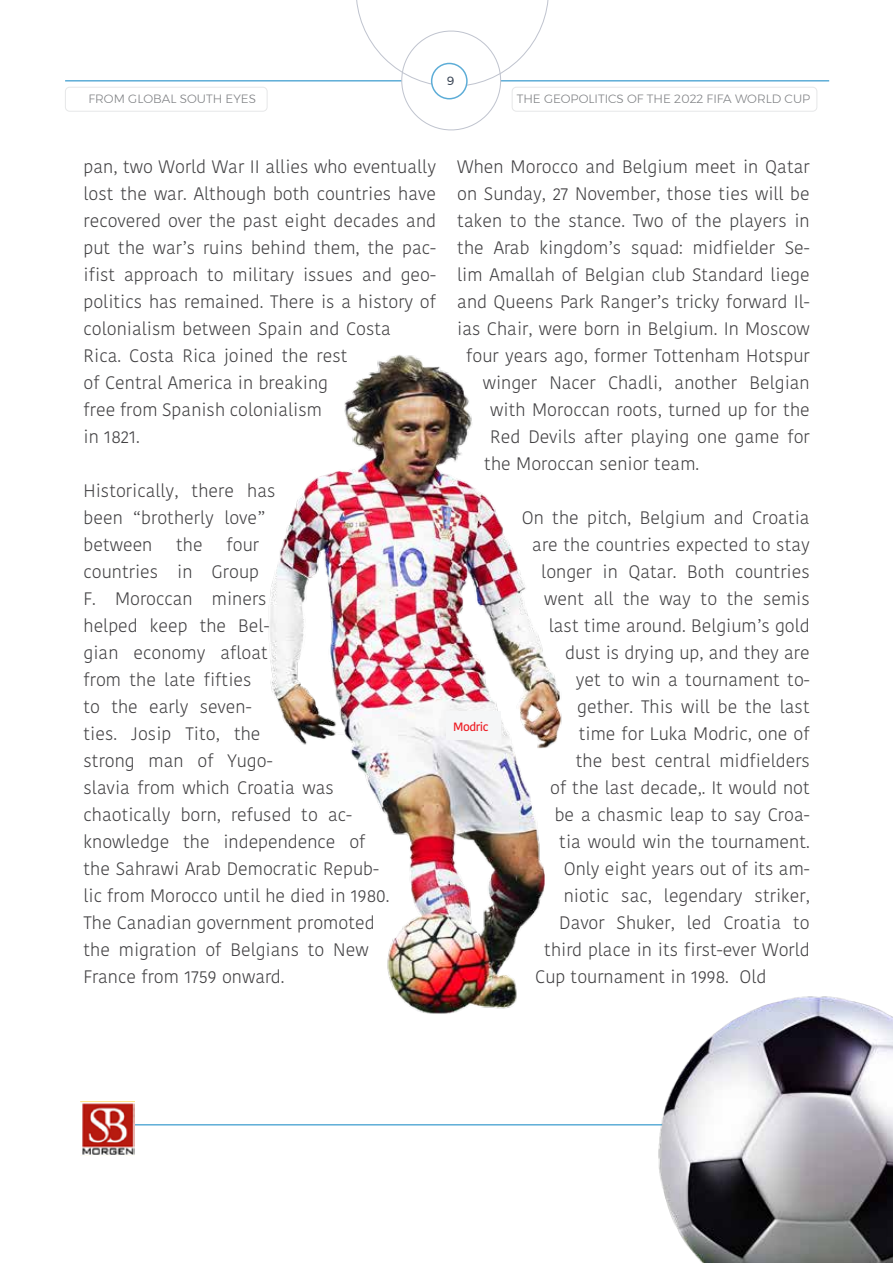
<style>
.page{position:relative;width:893px;height:1263px;background:#fff}
.page>*{position:absolute;margin:0;border:0;box-sizing:border-box;transform-origin:0 0}
.t1{font:300 18px/27px "Kohinoor Telugu";color:#414042}
.t2{font:300 12px "Montserrat";color:#808285}
.t3{font:500 12px "Kohinoor Telugu";letter-spacing:-.04em;color:#ed1d24}
.t4{font:12px "Montserrat";color:#394454}
</style>
<div class="page">
<img style="left:270px;top:355px;width:292px;height:659px">
<div style="left:446px;top:712px;width:55px;height:28px;background:#f5f6f7"></div>
<hr style="left:129px;top:1124px;width:542px;height:1px;background:#5dadd7">
<img style="left:81px;top:1101px;width:53px;height:54px">
<img style="left:624px;top:996px;width:269px;height:267px">
<hr style="left:65px;top:80px;width:764px;height:2px;background:#5dadd7">
<svg style="left:346px;top:0;width:212px;height:131px"></svg>
<div style="left:432px;top:63px;width:35px;height:36px;background:#fff;border-radius:50%"></div>
<div style="left:431px;top:63px;width:37px;height:36px;border:2px solid #5dadd7;border-radius:50%"></div>
<div style="left:65px;top:87px;width:202px;height:24px;border:1px solid #e6e7e8;border-radius:4px"></div>
<div style="left:512px;top:87px;width:305px;height:24px;border:1px solid #e6e7e8;border-radius:4px"></div>
<p class="t4" style="left:447px;top:72px;width:9px">9</p>
<p class="t2" style="left:89px;top:90px;width:169px">FROM GLOBAL SOUTH EYES</p>
<p class="t2" style="left:517px;top:90px;width:295px">THE GEOPOLITICS OF THE 2022 FIFA WORLD CUP</p>
<p class="t1" style="left:84px;top:154px;width:354px">pan, two World War II allies who eventually lost the war. Although both countries have recovered over the past eight decades and put the war’s ruins behind them, the pac&shy;ifist approach to military issues and geo&shy;politics has remained. There is a history of colonialism between Spain and Costa<br>Rica. Costa Rica joined the rest<br>of Central America in breaking<br>free from Spanish colonialism<br>in 1821.</p>
<p class="t1" style="left:84px;top:478px;width:193px">Historically, there has been “brotherly love” between</p>
<p class="t1" style="left:84px;top:532px;width:307px;text-indent:143px">four<br>countries in Group<br>F. Moroccan miners<br>helped keep the Bel-<br>gian economy afloat<br>from the late fifties<br>to the early seven-<br>ties. Josip Tito, the<br>strong man of Yugo-<br>slavia from which Croatia was chaotically born, refused to ac&shy;knowledge the independence of the Sahrawi Arab Democratic Repub&shy;lic from Morocco until he died in 1980.<br>The Canadian government promoted the migration of Belgians to New<br>France from 1759 onward.</p>
<p class="t1" style="left:176px;top:532px;width:28px">the</p>
<p class="t1" style="left:457px;top:154px;width:354px">When Morocco and Belgium meet in Qatar</p>
<p class="t1" style="left:457px;top:181px;width:354px">on Sunday, 27 November, those ties will be</p>
<p class="t1" style="left:457px;top:208px;width:354px">taken to the stance. Two of the players in</p>
<p class="t1" style="left:457px;top:235px;width:354px">the Arab kingdom’s squad: midfielder Se-</p>
<p class="t1" style="left:457px;top:262px;width:354px">lim Amallah of Belgian club Standard liege</p>
<p class="t1" style="left:457px;top:289px;width:354px">and Queens Park Ranger’s tricky forward Il-</p>
<p class="t1" style="left:457px;top:316px;width:354px">ias Chair, were born in Belgium. In Moscow</p>
<p class="t1" style="left:466px;top:343px;width:345px">four years ago, former Tottenham Hotspur</p>
<p class="t1" style="left:483px;top:370px;width:328px">winger Nacer Chadli, another Belgian</p>
<p class="t1" style="left:490px;top:397px;width:321px">with Moroccan roots, turned up for the</p>
<p class="t1" style="left:490px;top:424px;width:321px">Red Devils after playing one game for</p>
<p class="t1" style="left:484px;top:451px;width:216px">the Moroccan senior team.</p>
<p class="t3" style="left:453px;top:720px;width:37px">Modric</p>
<p class="t1" style="left:522px;top:505px;width:289px">On the pitch, Belgium and Croatia</p>
<p class="t1" style="left:532px;top:532px;width:279px">are the countries expected to stay</p>
<p class="t1" style="left:541px;top:559px;width:270px">longer in Qatar. Both countries</p>
<p class="t1" style="left:544px;top:586px;width:267px">went all the way to the semis</p>
<p class="t1" style="left:549px;top:613px;width:263px">last time around. Belgium’s gold</p>
<p class="t1" style="left:565px;top:640px;width:246px">dust is drying up, and they are</p>
<p class="t1" style="left:576px;top:667px;width:235px">yet to win a tournament to-</p>
<p class="t1" style="left:577px;top:694px;width:234px">gether. This will be the last</p>
<p class="t1" style="left:579px;top:721px;width:232px">time for Luka Modric, one of</p>
<p class="t1" style="left:576px;top:748px;width:235px">the best central midfielders</p>
<p class="t1" style="left:550px;top:775px;width:261px">of the last decade,. It would not</p>
<p class="t1" style="left:555px;top:802px;width:256px">be a chasmic leap to say Croa-</p>
<p class="t1" style="left:559px;top:829px;width:252px">tia would win the tournament.</p>
<p class="t1" style="left:564px;top:856px;width:248px">Only eight years out of its am-</p>
<p class="t1" style="left:564px;top:883px;width:247px">niotic sac, legendary striker,</p>
<p class="t1" style="left:559px;top:910px;width:252px">Davor Shuker, led Croatia to</p>
<p class="t1" style="left:544px;top:937px;width:267px">third place in its first-ever World</p>
<p class="t1" style="left:535px;top:964px;width:233px">Cup tournament in 1998. Old</p>
</div>
